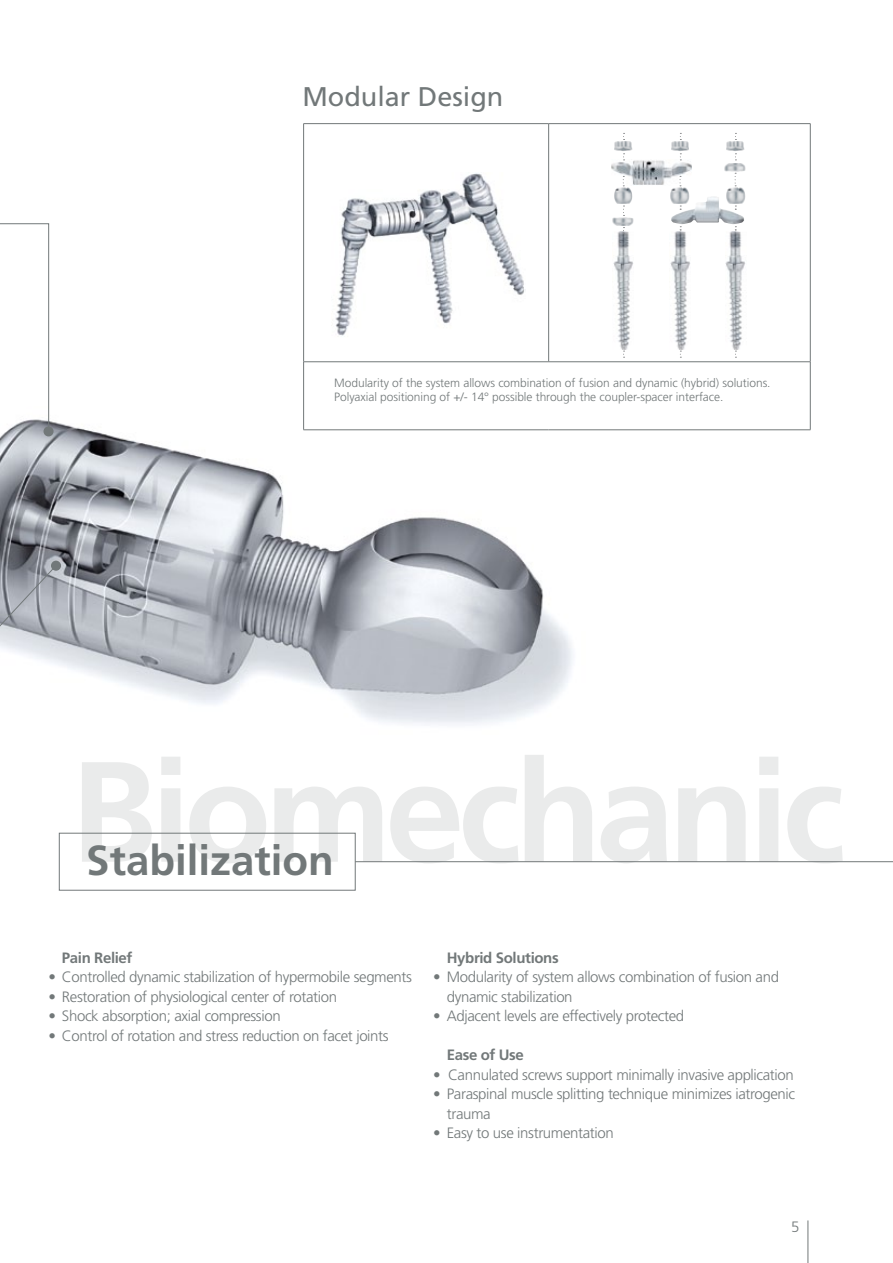
<style>
.page{position:relative;width:893px;height:1263px;background:#fff}
.page>*{position:absolute;margin:0;border:0;box-sizing:border-box;transform-origin:0 0}
.t1{font:700 142.5px "Frutiger";letter-spacing:-.045em;color:#eaebeb}
.t2{font:700 42px "Frutiger";color:#727879}
.t3{font:27px "Frutiger";color:#727879}
.t4{font:300 15px/19.5px "Frutiger";letter-spacing:-.025em;color:#727879}
.t5{font:700 15px "Frutiger";letter-spacing:-.025em;color:#727879}
.t6{font:300 12px/14.4px "Frutiger";letter-spacing:-.005em;color:#727879}
</style>
<div class="page">
<hr style="left:808px;top:1220px;width:1px;height:43px;background:#727879">
<img style="left:0;top:391px;width:616px;height:333px">
<div style="left:51px;top:561px;width:10px;height:10px;background:#727879;border-radius:50%"></div>
<div style="left:44px;top:426px;width:10px;height:10px;background:#727879;border-radius:50%"></div>
<hr style="left:303px;top:123px;width:246px;height:1px;background:#727879">
<hr style="left:303px;top:124px;width:1px;height:238px;background:#727879">
<hr style="left:549px;top:123px;width:261px;height:1px;background:#727879">
<hr style="left:548px;top:124px;width:1px;height:238px;background:#727879">
<hr style="left:810px;top:124px;width:1px;height:238px;background:#727879">
<hr style="left:303px;top:362px;width:1px;height:68px;background:#727879">
<hr style="left:810px;top:362px;width:1px;height:68px;background:#727879">
<hr style="left:303px;top:429px;width:246px;height:1px;background:#727879">
<hr style="left:549px;top:429px;width:261px;height:1px;background:#727879">
<hr style="left:303px;top:361px;width:246px;height:1px;background:#727879">
<hr style="left:549px;top:361px;width:261px;height:1px;background:#727879">
<hr style="left:355px;top:861px;width:538px;height:1px;background:#727879">
<div style="left:59px;top:833px;width:296px;height:57px;border:1px solid #727879"></div>
<svg style="left:0;top:565px;width:56px;height:159px"></svg>
<svg style="left:0;top:223px;width:49px;height:212px"></svg>
<img style="left:671px;top:196px;width:73px;height:28px">
<img style="left:611px;top:160px;width:81px;height:25px">
<img style="left:614px;top:187px;width:19px;height:17px">
<img style="left:670px;top:187px;width:20px;height:17px">
<img style="left:726px;top:187px;width:20px;height:17px">
<img style="left:724px;top:163px;width:22px;height:9px">
<img style="left:612px;top:217px;width:22px;height:9px">
<img style="left:726px;top:141px;width:18px;height:10px">
<img style="left:613px;top:231px;width:20px;height:119px">
<img style="left:670px;top:231px;width:20px;height:119px">
<img style="left:725px;top:231px;width:20px;height:119px">
<img style="left:614px;top:141px;width:18px;height:10px">
<img style="left:671px;top:141px;width:18px;height:10px">
<img style="left:335px;top:173px;width:191px;height:163px">
<h3 class="t3" style="left:302px;top:80px;width:203px">Modular Design</h3>
<p class="t6" style="left:334px;top:376px;width:438px">Modularity of the system allows combination of fusion and dynamic (hybrid) solutions.<br>Polyaxial positioning of +/- 14° possible through the coupler-spacer interface.</p>
<h1 class="t1" style="left:70px;top:728px;width:777px">Biomechanic</h1>
<h2 class="t2" style="left:86px;top:836px;width:249px">Stabilization</h2>
<p class="t5" style="left:62px;top:949px;width:72px">Pain Relief</p>
<p class="t4" style="left:48px;top:967px;width:365px">• Controlled dynamic stabilization of hypermobile segments</p>
<p class="t4" style="left:48px;top:987px;width:290px">• Restoration of physiological center of rotation</p>
<p class="t4" style="left:48px;top:1006px;width:234px">• Shock absorption; axial compression</p>
<p class="t4" style="left:48px;top:1026px;width:342px">• Control of rotation and stress reduction on facet joints</p>
<p class="t5" style="left:447px;top:949px;width:113px">Hybrid Solutions</p>
<p class="t4" style="left:447px;top:967px;width:334px;text-indent:-13px">• Modularity of system allows combination of fusion and dynamic stabilization</p>
<p class="t4" style="left:433px;top:1006px;width:252px">• Adjacent levels are effectively protected</p>
<p class="t5" style="left:447px;top:1046px;width:79px">Ease of Use</p>
<p class="t4" style="left:433px;top:1065px;width:362px">• Cannulated screws support minimally invasive application</p>
<p class="t4" style="left:447px;top:1084px;width:350px;text-indent:-13px">• Paraspinal muscle splitting technique minimizes iatrogenic trauma</p>
<p class="t4" style="left:433px;top:1123px;width:182px">• Easy to use instrumentation</p>
<p class="t4" style="left:791px;top:1217px;width:10px">5</p>
</div>
